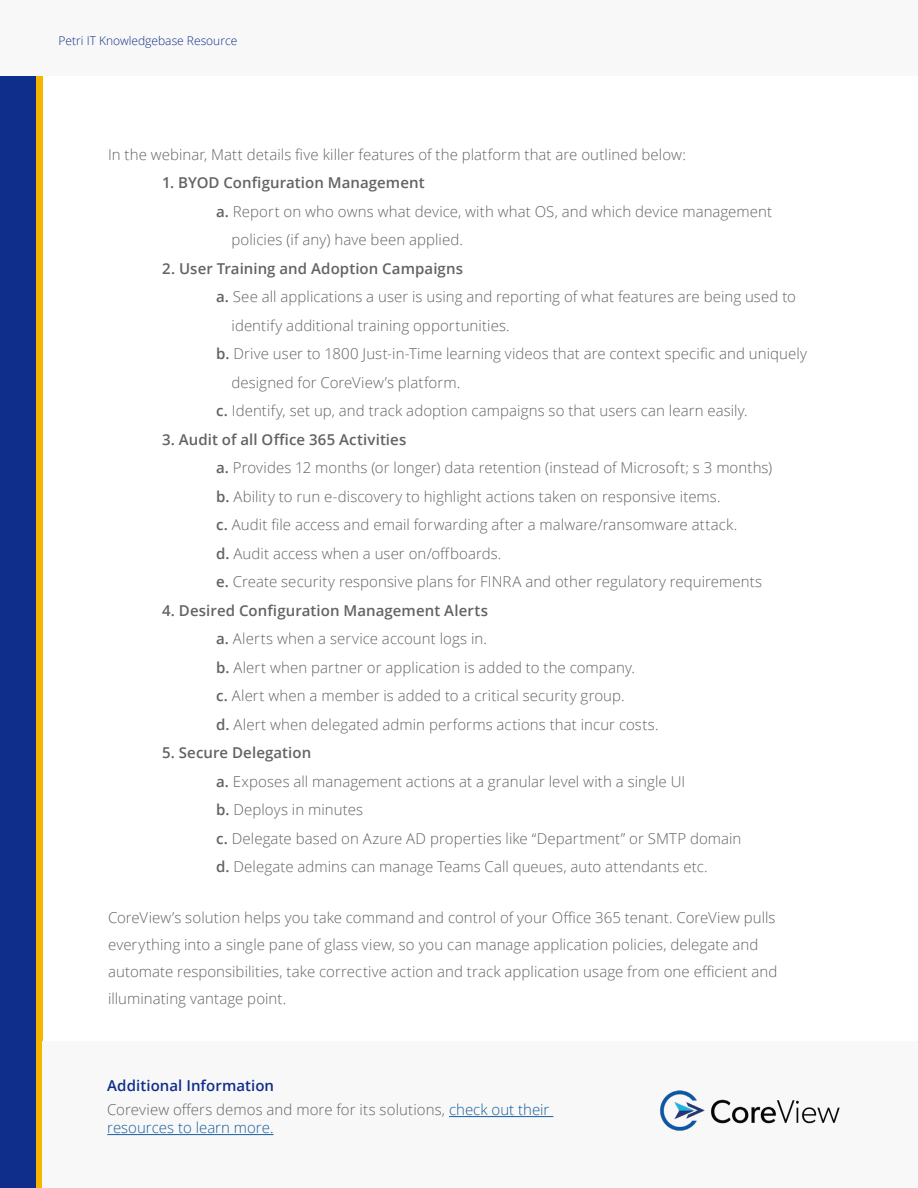
<style>
.page{position:relative;width:918px;height:1188px;background:#fff}
.page>*{position:absolute;margin:0;border:0;box-sizing:border-box;transform-origin:0 0}
.t1{font:300 15px "Open Sans";letter-spacing:.005em;color:#626362}
.t2{font:300 15px/27px "Open Sans";letter-spacing:.005em;color:#626363}
.t3{font:600 15px "Open Sans";letter-spacing:.005em;color:#626362}
.t4{font:600 15px "Open Sans";letter-spacing:.005em;color:#0f2e8b}
.t5{font:300 12px "Open Sans";color:#0f2e8b}
.s1{font-weight:600}
.s2{color:#175d9e}
</style>
<div class="page">
<div style="left:0;top:0;width:42px;height:1188px;background:#f7b500"></div>
<div style="left:0;top:0;width:36px;height:1188px;background:#0f2e8b"></div>
<div style="left:0;top:0;width:918px;height:76px;background:#f8f8f8"></div>
<div style="left:42px;top:1041px;width:876px;height:147px;background:#f8f8f8"></div>
<hr style="left:449px;top:1116px;width:104px;height:1px;background:#175d9e">
<hr style="left:107px;top:1134px;width:167px;height:1px;background:#175d9e">
<img style="left:660px;top:1090px;width:180px;height:41px">
<p class="t5" style="left:59px;top:32px;width:180px">Petri IT Knowledgebase Resource</p>
<p class="t1" style="left:108px;top:144px;width:580px">In the webinar, Matt details five killer features of the platform that are outlined below:</p>
<p class="t3" style="left:162px;top:173px;width:264px">1. BYOD Configuration Management</p>
<p class="t1" style="left:216px;top:201px;width:558px"><span class="s1">a.</span> Report on who owns what device, with what OS, and which device management</p>
<p class="t1" style="left:232px;top:230px;width:233px">policies (if any) have been applied.</p>
<p class="t3" style="left:162px;top:258px;width:303px">2. User Training and Adoption Campaigns</p>
<p class="t1" style="left:216px;top:287px;width:582px"><span class="s1">a.</span> See all applications a user is using and reporting of what features are being used to</p>
<p class="t1" style="left:232px;top:315px;width:280px">identify additional training opportunities.</p>
<p class="t1" style="left:216px;top:344px;width:592px"><span class="s1">b.</span> Drive user to 1800 Just-in-Time learning videos that are context specific and uniquely</p>
<p class="t1" style="left:232px;top:372px;width:230px">designed for CoreView’s platform.</p>
<p class="t1" style="left:216px;top:401px;width:533px"><span class="s1">c.</span> Identify, set up, and track adoption campaigns so that users can learn easily.</p>
<p class="t3" style="left:162px;top:429px;width:246px">3. Audit of all Office 365 Activities</p>
<p class="t1" style="left:216px;top:458px;width:558px"><span class="s1">a.</span> Provides 12 months (or longer) data retention (instead of Microsoft; s 3 months)</p>
<p class="t1" style="left:216px;top:486px;width:506px"><span class="s1">b.</span> Ability to run e-discovery to highlight actions taken on responsive items.</p>
<p class="t1" style="left:216px;top:515px;width:523px"><span class="s1">c.</span> Audit file access and email forwarding after a malware/ransomware attack.</p>
<p class="t1" style="left:216px;top:543px;width:287px"><span class="s1">d.</span> Audit access when a user on/offboards.</p>
<p class="t1" style="left:216px;top:572px;width:548px"><span class="s1">e.</span> Create security responsive plans for FINRA and other regulatory requirements</p>
<p class="t3" style="left:162px;top:600px;width:328px">4. Desired Configuration Management Alerts</p>
<p class="t1" style="left:216px;top:629px;width:273px"><span class="s1">a.</span> Alerts when a service account logs in.</p>
<p class="t1" style="left:216px;top:657px;width:420px"><span class="s1">b.</span> Alert when partner or application is added to the company.</p>
<p class="t1" style="left:216px;top:686px;width:410px"><span class="s1">c.</span> Alert when a member is added to a critical security group.</p>
<p class="t1" style="left:216px;top:714px;width:444px"><span class="s1">d.</span> Alert when delegated admin performs actions that incur costs.</p>
<p class="t3" style="left:162px;top:743px;width:151px">5. Secure Delegation</p>
<p class="t1" style="left:216px;top:771px;width:471px"><span class="s1">a.</span> Exposes all management actions at a granular level with a single UI</p>
<p class="t1" style="left:216px;top:800px;width:149px"><span class="s1">b.</span> Deploys in minutes</p>
<p class="t1" style="left:216px;top:828px;width:527px"><span class="s1">c.</span> Delegate based on Azure AD properties like “Department” or SMTP domain</p>
<p class="t1" style="left:216px;top:857px;width:493px"><span class="s1">d.</span> Delegate admins can manage Teams Call queues, auto attendants etc.</p>
<p class="t2" style="left:108px;top:904px;width:671px">CoreView’s solution helps you take command and control of your Office 365 tenant. CoreView pulls everything into a single pane of glass view, so you can manage application policies, delegate and automate responsibilities, take corrective action and track application usage from one efficient and illuminating vantage point.</p>
<p class="t4" style="left:107px;top:1076px;width:168px">Additional Information</p>
<p class="t2" style="left:107px;top:1101px;width:444px;line-height:18px">Coreview offers demos and more for its solutions, <span class="s2">check out their resources to learn more.</span></p>
</div>
